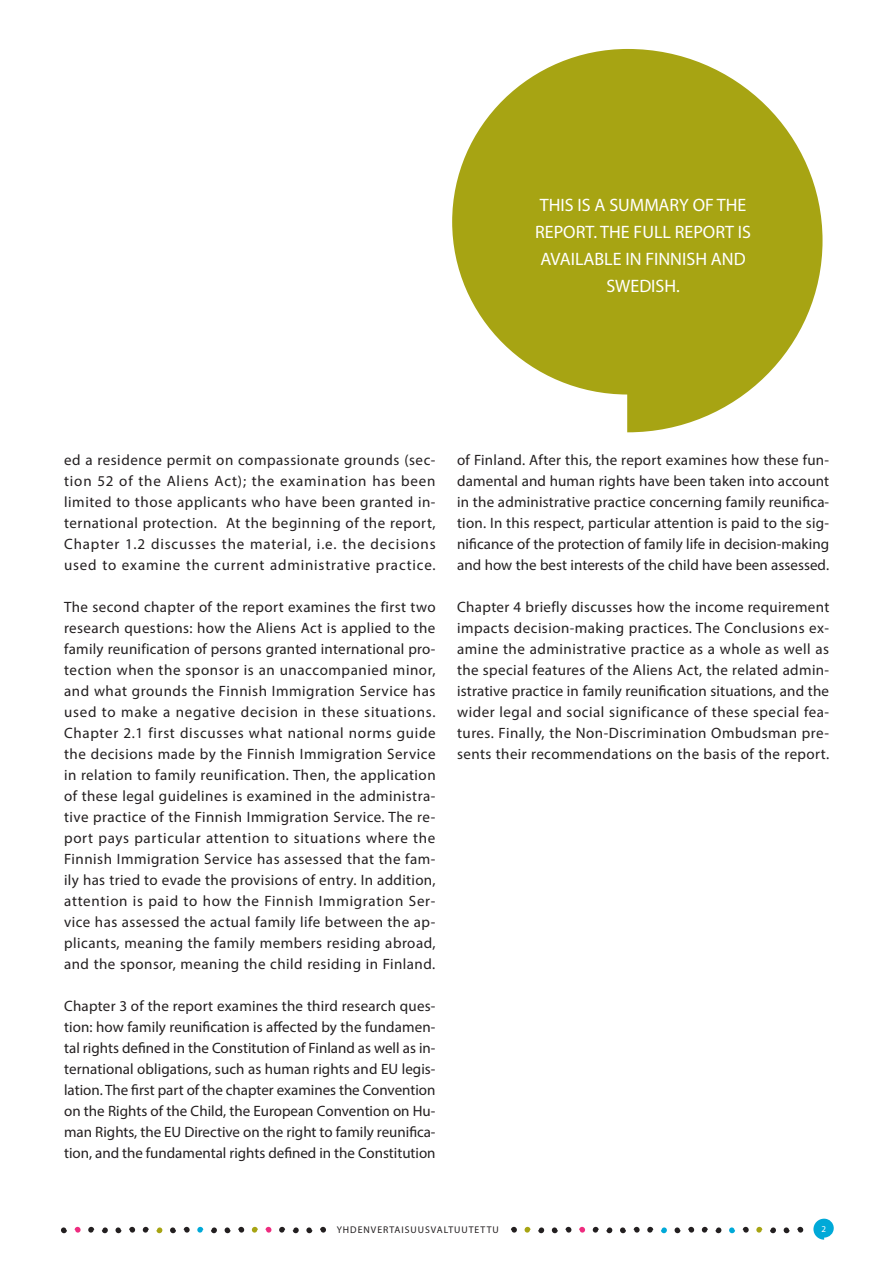
<style>
.page{position:relative;width:893px;height:1263px;background:#fff}
.page>*{position:absolute;margin:0;border:0;box-sizing:border-box;transform-origin:0 0}
.FAKTA_leipis{font:18px "Myriad Pro";color:#fff}
.leipis{font:15px/21px "Myriad Pro";letter-spacing:.03em;color:#231f20;text-align:justify}
.t1{font:9.75px "Myriad Pro";letter-spacing:.1em;color:#231f20}
.t2{font:9px "Myriad Pro";color:#fff}
</style>
<div class="page">
<svg style="left:116px;top:1227px;width:5px;height:6px"></svg>
<svg style="left:170px;top:1227px;width:6px;height:6px"></svg>
<svg style="left:61px;top:1227px;width:6px;height:6px"></svg>
<svg style="left:156px;top:1227px;width:6px;height:6px"></svg>
<svg style="left:211px;top:1227px;width:6px;height:6px"></svg>
<svg style="left:102px;top:1227px;width:6px;height:6px"></svg>
<svg style="left:129px;top:1227px;width:6px;height:5px"></svg>
<svg style="left:184px;top:1227px;width:6px;height:5px"></svg>
<svg style="left:75px;top:1227px;width:6px;height:5px"></svg>
<svg style="left:143px;top:1227px;width:6px;height:5px"></svg>
<svg style="left:197px;top:1227px;width:6px;height:5px"></svg>
<svg style="left:88px;top:1227px;width:6px;height:5px"></svg>
<svg style="left:225px;top:1227px;width:6px;height:6px"></svg>
<svg style="left:238px;top:1227px;width:6px;height:5px"></svg>
<svg style="left:252px;top:1227px;width:6px;height:5px"></svg>
<svg style="left:620px;top:1227px;width:6px;height:6px"></svg>
<svg style="left:606px;top:1227px;width:6px;height:6px"></svg>
<svg style="left:661px;top:1227px;width:6px;height:6px"></svg>
<svg style="left:579px;top:1227px;width:6px;height:5px"></svg>
<svg style="left:634px;top:1227px;width:6px;height:5px"></svg>
<svg style="left:593px;top:1227px;width:6px;height:5px"></svg>
<svg style="left:647px;top:1227px;width:6px;height:5px"></svg>
<svg style="left:784px;top:1227px;width:6px;height:6px"></svg>
<svg style="left:675px;top:1227px;width:5px;height:6px"></svg>
<svg style="left:729px;top:1227px;width:6px;height:6px"></svg>
<svg style="left:715px;top:1227px;width:6px;height:6px"></svg>
<svg style="left:770px;top:1227px;width:6px;height:6px"></svg>
<svg style="left:797px;top:1227px;width:6px;height:5px"></svg>
<svg style="left:688px;top:1227px;width:6px;height:5px"></svg>
<svg style="left:743px;top:1227px;width:6px;height:5px"></svg>
<svg style="left:702px;top:1227px;width:6px;height:5px"></svg>
<svg style="left:756px;top:1227px;width:6px;height:5px"></svg>
<svg style="left:306px;top:1227px;width:6px;height:6px"></svg>
<svg style="left:293px;top:1227px;width:6px;height:6px"></svg>
<svg style="left:265px;top:1227px;width:6px;height:5px"></svg>
<svg style="left:320px;top:1227px;width:6px;height:5px"></svg>
<svg style="left:279px;top:1227px;width:6px;height:5px"></svg>
<svg style="left:552px;top:1227px;width:6px;height:6px"></svg>
<svg style="left:538px;top:1227px;width:6px;height:6px"></svg>
<svg style="left:565px;top:1227px;width:6px;height:5px"></svg>
<svg style="left:511px;top:1227px;width:6px;height:5px"></svg>
<svg style="left:525px;top:1227px;width:5px;height:5px"></svg>
<svg style="left:813px;top:1219px;width:21px;height:21px"></svg>
<svg style="left:452px;top:49px;width:370px;height:383px;fill:#a7a413"></svg>
<p class="FAKTA_leipis" style="left:540px;top:194px;width:208px">THIS IS A SUMMARY OF THE</p>
<p class="FAKTA_leipis" style="left:535px;top:221px;width:217px">REPORT. THE FULL REPORT IS</p>
<p class="FAKTA_leipis" style="left:541px;top:248px;width:207px">AVAILABLE IN FINNISH AND</p>
<p class="FAKTA_leipis" style="left:606px;top:275px;width:75px">SWEDISH.</p>
<p class="leipis" style="left:64px;top:449px;width:373px">ed a residence permit on compassionate grounds (sec&shy;tion 52 of the Aliens Act); the examination has been limited to those applicants who have been granted in&shy;ternational protection. At the beginning of the report, Chapter 1.2 discusses the material, i.e. the decisions used to examine the current administrative practice.</p>
<p class="leipis" style="left:64px;top:596px;width:373px">The second chapter of the report examines the first two research questions: how the Aliens Act is applied to the family reunification of persons granted international pro&shy;tection when the sponsor is an unaccompanied minor, and what grounds the Finnish Immigration Service has used to make a negative decision in these situations.<br>Chapter 2.1 first discusses what national norms guide the decisions made by the Finnish Immigration Service in relation to family reunification. Then, the application of these legal guidelines is examined in the administra&shy;tive practice of the Finnish Immigration Service. The re&shy;port pays particular attention to situations where the Finnish Immigration Service has assessed that the fam&shy;ily has tried to evade the provisions of entry. In addition, attention is paid to how the Finnish Immigration Ser&shy;vice has assessed the actual family life between the ap&shy;plicants, meaning the family members residing abroad, and the sponsor, meaning the child residing in Finland.</p>
<p class="leipis" style="left:64px;top:995px;width:373px">Chapter 3 of the report examines the third research ques&shy;tion: how family reunification is affected by the fundamen&shy;tal rights defined in the Constitution of Finland as well as in&shy;ternational obligations, such as human rights and EU legis&shy;lation. The first part of the chapter examines the Convention on the Rights of the Child, the European Convention on Hu&shy;man Rights, the EU Directive on the right to family reunifica&shy;tion, and the fundamental rights defined in the Constitution</p>
<p class="leipis" style="left:457px;top:449px;width:374px">of Finland. After this, the report examines how these fun&shy;damental and human rights have been taken into account in the administrative practice concerning family reunifica&shy;tion. In this respect, particular attention is paid to the sig&shy;nificance of the protection of family life in decision-making and how the best interests of the child have been assessed.</p>
<p class="leipis" style="left:457px;top:596px;width:374px">Chapter 4 briefly discusses how the income requirement impacts decision-making practices. The Conclusions ex&shy;amine the administrative practice as a whole as well as the special features of the Aliens Act, the related admin&shy;istrative practice in family reunification situations, and the wider legal and social significance of these special fea&shy;tures. Finally, the Non-Discrimination Ombudsman pre&shy;sents their recommendations on the basis of the report.</p>
<p class="t1" style="left:337px;top:1224px;width:164px">YHDENVERTAISUUSVALTUUTETTU</p>
<p class="t2" style="left:821px;top:1223px;width:6px">2</p>
</div>
